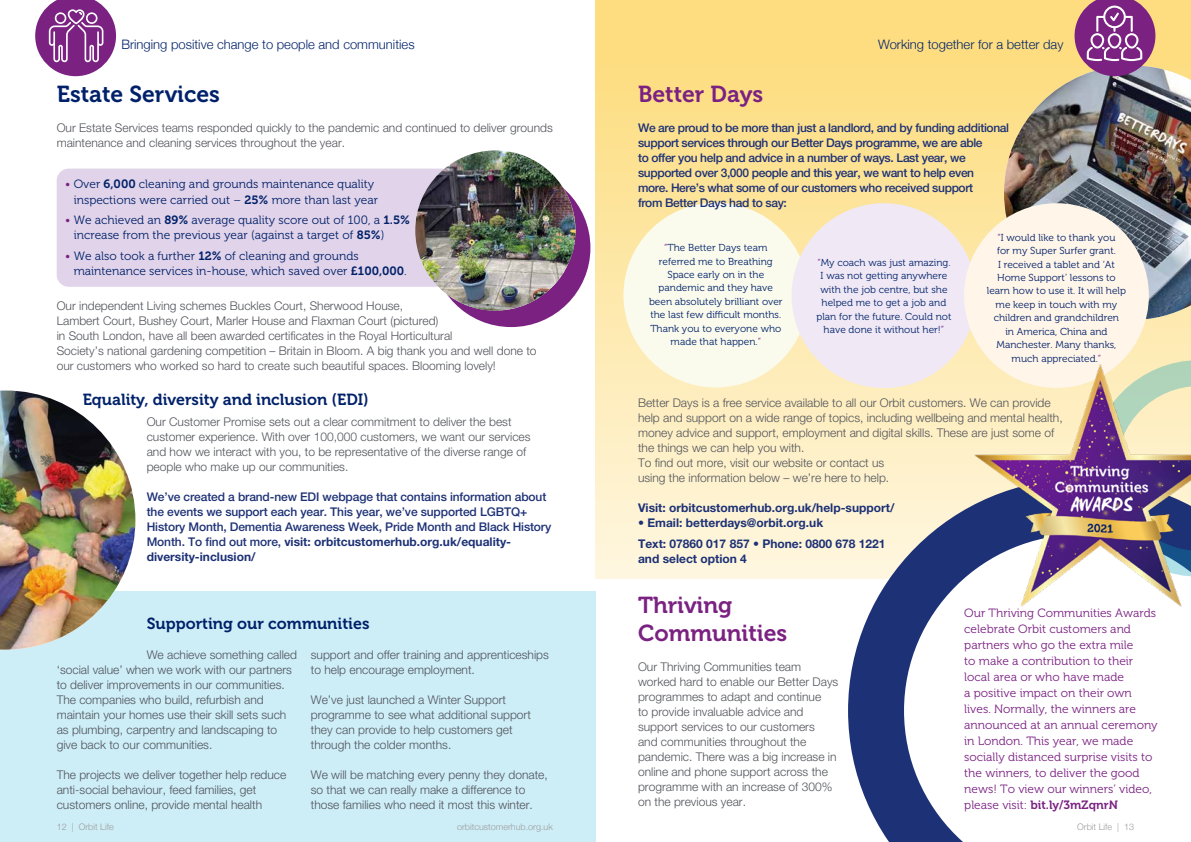
<style>
.page{position:relative;width:1191px;height:842px;background:#fff}
.page>*{position:absolute;margin:0;border:0;box-sizing:border-box;transform-origin:0 0}
.t1{font:23px/27.6px "Museo 700";color:#7a2182}
.t2{font:23px "Museo 700";color:#002169}
.t3{font:16px "Museo 700";color:#002169}
.t4{font:300 13px "Helvetica Neue";color:#002169}
.t5{font:300 12px/15px "Helvetica Neue LT Std";color:#50535a}
.t6{font:12px/16px "Museo 300";color:#7a2182}
.t7{font:500 12px/15px "Helvetica Neue LT Std";letter-spacing:-.03em;color:#1d3176}
.t8{font:12px/15px "Museo 300";color:#002169}
.t9{font:500 12px/15px "Helvetica Neue LT Std";letter-spacing:-.01em;color:#1d3176}
.t10{font:700 12px/20.7px "Helvetica Neue LT Std";color:#1d3176}
.t11{font:12px "Museo 700";color:#7a2182}
.t12{font:10.1px/13.5px "Museo 300";color:#002169;text-align:center}
.t13{font:300 9px "Helvetica Neue";color:#9d9d9c}
.s1{color:#7a2182}
.s2{font-family:"Museo 700"}
.s3{font-weight:700}
.s4{font-family:"Museo 300"}
</style>
<div class="page">
<div style="left:0;top:591px;width:595px;height:251px;background:#cdedf7"></div>
<div style="left:595px;top:0;width:596px;height:578px;background:linear-gradient(to bottom,#fddb77,#fef6df)"></div>
<img style="left:1004px;top:65px;width:187px;height:255px">
<div style="left:623px;top:203px;width:185px;height:184px;background:#fbfbed;border-radius:50%"></div>
<div style="left:791px;top:203px;width:185px;height:185px;background:#f0e9f5;border-radius:50%"></div>
<div style="left:964px;top:203px;width:184px;height:185px;background:#fff5e9;border-radius:50%"></div>
<div style="left:432px;top:169px;width:158px;height:158px;background:#7a2182;border-radius:50%"></div>
<div style="left:57px;top:169px;width:484px;height:118px;background:#e1d3e9;border-radius:12px"></div>
<img style="left:415px;top:150px;width:160px;height:161px;border-radius:80px">
<img style="left:0;top:390px;width:135px;height:260px">
<svg style="left:848px;top:479px;width:115px;height:363px"></svg>
<svg style="left:35px;top:0;width:81px;height:76px"></svg>
<svg style="left:1074px;top:0;width:81px;height:76px;background:#9d5b92"></svg>
<img style="left:950px;top:351px;width:241px;height:265px">
<p class="t4" style="left:121px;top:34px;width:295px">Bringing positive change to people and communities</p>
<h1 class="t2" style="left:57px;top:82px;width:165px">Estate Services</h1>
<p class="t5" style="left:57px;top:120px;width:497px">Our Estate Services teams responded quickly to the pandemic and continued to deliver grounds maintenance and cleaning services throughout the year.</p>
<p class="t8" style="left:74px;top:177px;width:306px;text-indent:-9px"><span class="s1">•</span> Over <span class="s2">6,000</span> cleaning and grounds maintenance quality inspections were carried out – <span class="s2">25%</span> more than last year</p>
<p class="t8" style="left:74px;top:213px;width:338px;text-indent:-9px"><span class="s1">•</span> We achieved an <span class="s2">89%</span> average quality score out of 100, a <span class="s2">1.5% </span>increase from the previous year (against a target of <span class="s2">85%</span>)</p>
<p class="t8" style="left:74px;top:248px;width:334px;text-indent:-9px"><span class="s1">•</span> We also took a further <span class="s2">12%</span> of cleaning and grounds maintenance services in-house, which saved over <span class="s2">£100,000</span>.</p>
<p class="t5" style="left:57px;top:298px;width:481px">Our independent Living schemes Buckles Court, Sherwood House,<br>Lambert Court, Bushey Court, Marler House and Flaxman Court (pictured)<br>in South London, have all been awarded certificates in the Royal Horticultural<br>Society’s national gardening competition – Britain in Bloom. A big thank you and well done to our customers who worked so hard to create such beautiful spaces. Blooming lovely!</p>
<h2 class="t3" style="left:83px;top:391px;width:288px">Equality, diversity and inclusion (EDI)</h2>
<p class="t5" style="left:147px;top:414px;width:385px">Our Customer Promise sets out a clear commitment to deliver the best customer experience. With over 100,000 customers, we want our services and how we interact with you, to be representative of the diverse range of people who make up our communities.</p>
<p class="t9" style="left:147px;top:489px;width:406px">We’ve created a brand-new EDI webpage that contains information about the events we support each year. This year, we’ve supported LGBTQ+ History Month, Dementia Awareness Week, Pride Month and Black History Month. To find out more, <span class="s3">visit: orbitcustomerhub.org.uk/equality&shy;diversity-inclusion/</span></p>
<h2 class="t3" style="left:147px;top:614px;width:224px">Supporting our communities</h2>
<p class="t5" style="left:57px;top:646px;width:242px;text-indent:90px">We achieve something called ‘social value’ when we work with our partners to deliver improvements in our communities.<br>The companies who build, refurbish and maintain your homes use their skill sets such as plumbing, carpentry and landscaping to give back to our communities.</p>
<p class="t5" style="left:57px;top:766px;width:231px">The projects we deliver together help reduce anti-social behaviour, feed families, get customers online, provide mental health</p>
<p class="t5" style="left:311px;top:646px;width:240px">support and offer training and apprenticeships to help encourage employment.</p>
<p class="t5" style="left:311px;top:691px;width:222px">We’ve just launched a Winter Support programme to see what additional support they can provide to help customers get through the colder months.</p>
<p class="t5" style="left:311px;top:766px;width:238px">We will be matching every penny they donate, so that we can really make a difference to those families who need it most this winter.</p>
<p class="t4" style="left:878px;top:34px;width:187px">Working together for a better day</p>
<h1 class="t1" style="left:638px;top:81px;width:127px">Better Days</h1>
<p class="t7" style="left:638px;top:120px;width:372px">We are proud to be more than just a landlord, and by funding additional support services through our Better Days programme, we are able<br>to offer you help and advice in a number of ways. Last year, we supported over 3,000 people and this year, we want to help even<br>more. Here’s what some of our customers who received support<br>from Better Days had to say:</p>
<p class="t12" style="left:649px;top:241px;width:135px"><span class="s1">“</span>The Better Days team referred me to Breathing<br>Space early on in the pandemic and they have been absolutely brilliant over the last few difficult months.<br>Thank you to everyone who made that happen.<span class="s1">”</span></p>
<p class="t12" style="left:816px;top:256px;width:136px"><span class="s1">“</span>My coach was just amazing.<br>I was not getting anywhere with the job centre, but she helped me to get a job and plan for the future. Could not have done it without her!<span class="s1">”</span></p>
<p class="t12" style="left:987px;top:231px;width:140px"><span class="s1">“</span>I would like to thank you<br>for my Super Surfer grant.<br>I received a tablet and ‘At<br>Home Support’ lessons to learn how to use it. It will help me keep in touch with my children and grandchildren<br>in America, China and<br>Manchester. Many thanks, much appreciated.<span class="s1">”</span></p>
<p class="t5" style="left:638px;top:395px;width:426px">Better Days is a free service available to all our Orbit customers. We can provide help and support on a wide range of topics, including wellbeing and mental health, money advice and support, employment and digital skills. These are just some of the things we can help you with.<br>To find out more, visit our website or contact us<br>using the information below – we’re here to help.</p>
<p class="t10" style="left:638px;top:497px;width:258px">Visit: orbitcustomerhub.org.uk/help-support/</p>
<p class="t10" style="left:638px;top:512px;width:249px">• Email: betterdays@orbit.org.uk<br>Text: 07860 017 857 • Phone: 0800 678 1221</p>
<p class="t10" style="left:638px;top:548px;width:110px">and select option 4</p>
<h1 class="t1" style="left:638px;top:591px;width:151px">Thriving<br>Communities</h1>
<p class="t5" style="left:638px;top:658px;width:202px">Our Thriving Communities team worked hard to enable our Better Days programmes to adapt and continue<br>to provide invaluable advice and support services to our customers<br>and communities throughout the pandemic. There was a big increase in online and phone support across the programme with an increase of 300% on the previous year.</p>
<p class="t6" style="left:964px;top:605px;width:195px">Our Thriving Communities Awards celebrate Orbit customers and partners who go the extra mile<br>to make a contribution to their local area or who have made<br>a positive impact on their own lives. Normally, the winners are announced at an annual ceremony in London. This year, we made socially distanced surprise visits to the winners, to deliver the good news! To view our winners’ video,</p>
<p class="t11" style="left:964px;top:798px;width:155px"><span class="s4">please visit:</span> bit.ly/3mZqnrN</p>
<p class="t13" style="left:57px;top:819px;width:59px">12 | Orbit Life</p>
<p class="t13" style="left:457px;top:819px;width:97px">orbitcustomerhub.org.uk</p>
<p class="t13" style="left:1077px;top:819px;width:59px">Orbit Life | 13</p>
</div>
